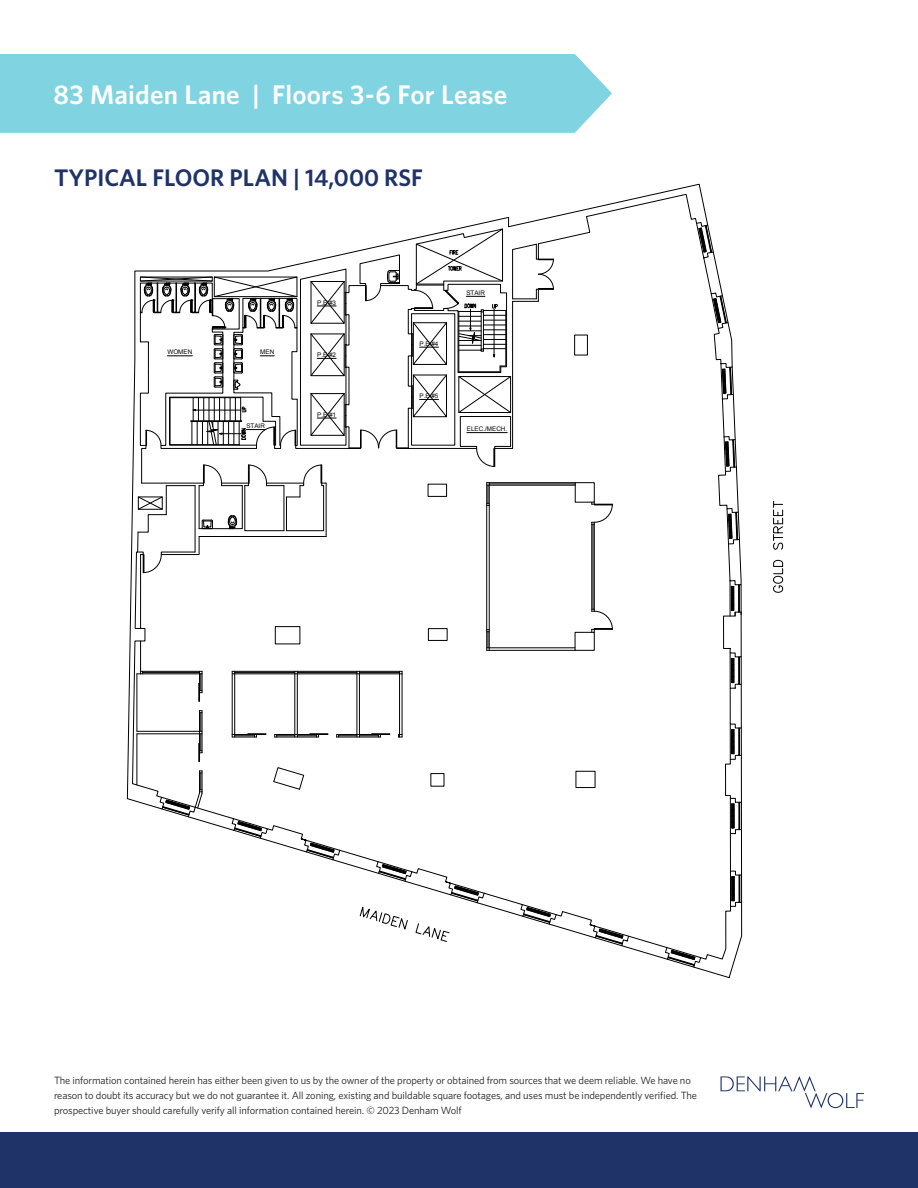
<style>
.page{position:relative;width:918px;height:1188px;background:#fff}
.page>*{position:absolute;margin:0;border:0;box-sizing:border-box;transform-origin:0 0}
.t1{font:600 27px "Whitney";letter-spacing:.01em;color:#fff}
.t2{font:600 24px "Whitney";color:#1f3369}
.t3{font:10.5px/15px "Whitney";letter-spacing:-.01em;color:#231f20}
.t4{font:6.3px "Arial";color:#000}
</style>
<div class="page">
<div style="left:0;top:54px;width:612px;height:79px;background:#80d3e0"></div>
<svg style="left:721px;top:1076px;width:143px;height:32px"></svg>
<div style="left:0;top:1133px;width:918px;height:55px;background:#1f3369"></div>
<svg style="left:127px;top:184px;width:581px;height:618px"></svg>
<svg style="left:773px;top:560px;width:10px;height:33px"></svg>
<svg style="left:773px;top:501px;width:10px;height:49px"></svg>
<svg style="left:137px;top:223px;width:605px;height:755px"></svg>
<h1 class="t1" style="left:54px;top:77px;width:455px">83 Maiden Lane | Floors 3-6 For Lease</h1>
<p class="t2" style="left:54px;top:162px;width:371px">TYPICAL FLOOR PLAN | 14,000 RSF</p>
<p class="t4" style="left:167px;top:348px;width:26px">WOMEN</p>
<p class="t4" style="left:260px;top:348px;width:16px">MEN</p>
<p class="t4" style="left:246px;top:422px;width:20px">STAIR</p>
<p class="t4" style="left:317px;top:298px;width:20px">P.E.#3</p>
<p class="t4" style="left:317px;top:351px;width:20px">P.E.#2</p>
<p class="t4" style="left:317px;top:410px;width:20px">P.E.#1</p>
<p class="t4" style="left:420px;top:339px;width:20px">P.E.#4</p>
<p class="t4" style="left:420px;top:392px;width:20px">P.E.#5</p>
<p class="t4" style="left:466px;top:289px;width:20px">STAIR</p>
<p class="t4" style="left:467px;top:425px;width:42px">ELEC./MECH.</p>
<p class="t3" style="left:54px;top:1072px;width:645px">The information contained herein has either been given to us by the owner of the property or obtained from sources that we deem reliable. We have no reason to doubt its accuracy but we do not guarantee it. All zoning, existing and buildable square footages, and uses must be independently verified. The prospective buyer should carefully verify all information contained herein. © 2023 Denham Wolf</p>
</div>
